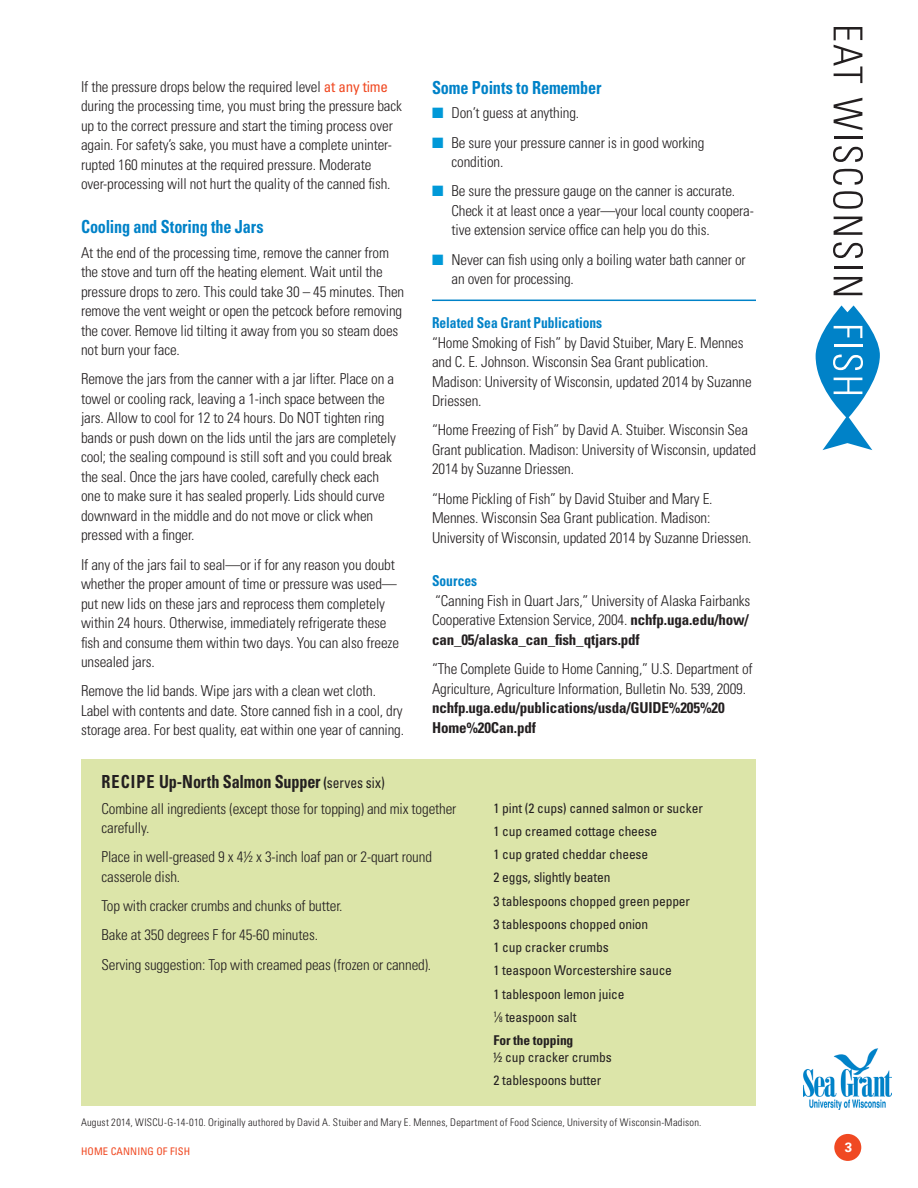
<style>
.page{position:relative;width:918px;height:1188px;background:#fff}
.page>*{position:absolute;margin:0;border:0;box-sizing:border-box;transform-origin:0 0}
.SUBHEAD{font:700 condensed 18px "Univers LT Std";letter-spacing:-.01em;color:#0082c8;scale:.9 1}
.SUBHEAD-2{font:700 condensed 18px "Univers LT Std";letter-spacing:-.005em;color:#231f20;scale:.9 1}
.text{font:300 condensed 15px/19.5px "Univers LT Std";letter-spacing:-.01em;color:#231f20}
.bulleted_text{font:300 condensed 15px/19.5px "Univers LT Std";letter-spacing:-.01em;color:#231f20}
.sources{font:700 condensed 15px "Univers LT Std";color:#0082c8;scale:.9 1}
.ingredients{font:condensed 13.5px/16.5px "Univers LT Std";letter-spacing:-.01em;color:#231f20}
.t1{font:700 13.5px "Univers LT Std";color:#fff}
.DATE_and_PUB_no{font:300 condensed 10.5px "Univers LT Std";letter-spacing:.02em;color:#231f20}
.t2{font:condensed 10.5px "Univers LT Std";letter-spacing:.01em;color:#f04922}
.s1{font-weight:400;color:#f04922}
.s2{font-size:15px}
.s3{font-weight:400;font-size:15px}
.s4{color:#0099d8}
.s5{font-weight:700}
.s6{font-size:7.8px}
</style>
<div class="page">
<div style="left:834px;top:1134px;width:27px;height:27px;background:#f04922;border-radius:50%"></div>
<svg style="left:834px;top:27px;width:28px;height:56px"></svg>
<svg style="left:834px;top:98px;width:28px;height:32px"></svg>
<hr style="left:834px;top:136px;width:28px;height:3px;background:#231f20">
<svg style="left:833px;top:146px;width:30px;height:16px"></svg>
<svg style="left:833px;top:169px;width:30px;height:16px"></svg>
<svg style="left:833px;top:191px;width:30px;height:18px"></svg>
<svg style="left:834px;top:217px;width:28px;height:18px"></svg>
<svg style="left:833px;top:242px;width:30px;height:16px"></svg>
<hr style="left:834px;top:266px;width:28px;height:2px;background:#231f20">
<svg style="left:834px;top:277px;width:28px;height:18px"></svg>
<svg style="left:816px;top:305px;width:64px;height:145px"></svg>
<img style="left:804px;top:1049px;width:88px;height:61px">
<hr style="left:432px;top:300px;width:324px;height:1px;background:#0082c8">
<div style="left:81px;top:759px;width:675px;height:347px;background:#dce5a9"></div>
<p class="text" style="left:81px;top:77px;width:322px">If the pressure drops below the required level <span class="s1">at any time </span>during the processing time, you must bring the pressure back up to the correct pressure and start the timing process over again. For safety’s sake, you must have a complete uninter&shy;rupted 160 minutes at the required pressure. Moderate over-processing will not hurt the quality of the canned fish.</p>
<p class="SUBHEAD" style="left:81px;top:216px;width:204px">Cooling and Storing the Jars</p>
<p class="text" style="left:81px;top:243px;width:325px">At the end of the processing time, remove the canner from the stove and turn off the heating element. Wait until the pressure drops to zero. This could take 30 – 45 minutes. Then remove the vent weight or open the petcock before removing the cover. Remove lid tilting it away from you so steam does not burn your face.</p>
<p class="text" style="left:81px;top:369px;width:317px">Remove the jars from the canner with a jar lifter. Place on a towel or cooling rack, leaving a 1-inch space between the jars. Allow to cool for 12 to 24 hours. Do NOT tighten ring bands or push down on the lids until the jars are completely cool; the sealing compound is still soft and you could break the seal. Once the jars have cooled, carefully check each one to make sure it has sealed properly. Lids should curve downward in the middle and do not move or click when pressed with a finger.</p>
<p class="text" style="left:81px;top:555px;width:320px">If any of the jars fail to seal—or if for any reason you doubt whether the proper amount of time or pressure was used— put new lids on these jars and reprocess them completely within 24 hours. Otherwise, immediately refrigerate these fish and consume them within two days. You can also freeze unsealed jars.</p>
<p class="text" style="left:81px;top:681px;width:325px">Remove the lid bands. Wipe jars with a clean wet cloth.<br>Label with contents and date. Store canned fish in a cool, dry storage area. For best quality, eat within one year of canning.</p>
<p class="SUBHEAD-2" style="left:102px;top:770px;width:317px">RECIPE Up-North Salmon Supper <span class="s2">(</span><span class="s3">serves six)</span></p>
<p class="SUBHEAD" style="left:432px;top:77px;width:190px">Some Points to Remember</p>
<p class="bulleted_text" style="left:432px;top:103px;width:149px"><span class="s4">■</span> Don’t guess at anything.</p>
<p class="bulleted_text" style="left:452px;top:133px;width:254px;text-indent:-20px"><span class="s4">■</span> Be sure your pressure canner is in good working condition.</p>
<p class="bulleted_text" style="left:452px;top:181px;width:304px;text-indent:-20px"><span class="s4">■</span> Be sure the pressure gauge on the canner is accurate.<br>Check it at least once a year—your local county coopera&shy;tive extension service office can help you do this.</p>
<p class="bulleted_text" style="left:452px;top:250px;width:296px;text-indent:-20px"><span class="s4">■</span> Never can fish using only a boiling water bath canner or an oven for processing.</p>
<p class="sources" style="left:432px;top:314px;width:191px">Related Sea Grant Publications</p>
<p class="text" style="left:432px;top:333px;width:321px">“Home Smoking of Fish” by David Stuiber, Mary E. Mennes and C. E. Johnson. Wisconsin Sea Grant publication.<br>Madison: University of Wisconsin, updated 2014 by Suzanne Driessen.</p>
<p class="text" style="left:432px;top:420px;width:326px">“Home Freezing of Fish” by David A. Stuiber. Wisconsin Sea<br>Grant publication. Madison: University of Wisconsin, updated<br>2014 by Suzanne Driessen.</p>
<p class="text" style="left:432px;top:489px;width:321px">“Home Pickling of Fish” by David Stuiber and Mary E.<br>Mennes. Wisconsin Sea Grant publication. Madison:<br>University of Wisconsin, updated 2014 by Suzanne Driessen.</p>
<p class="sources" style="left:432px;top:572px;width:52px">Sources</p>
<p class="text" style="left:432px;top:591px;width:320px;text-align:justify">“Canning Fish in Quart Jars,” University of Alaska Fairbanks Cooperative Extension Service, 2004. <span class="s5">nchfp.uga.edu/how/ can_05/alaska_can_fish_qtjars.pdf</span></p>
<p class="text" style="left:432px;top:659px;width:322px">“The Complete Guide to Home Canning,” U.S. Department of Agriculture, Agriculture Information, Bulletin No. 539, 2009. <span class="s5">nchfp.uga.edu/publications/usda/GUIDE%205%20<br>Home%20Can.pdf</span></p>
<p class="text" style="left:102px;top:799px;width:356px">Combine all ingredients (except those for topping) and mix together carefully.</p>
<p class="text" style="left:102px;top:847px;width:332px">Place in well-greased 9 x 41/2 x 3-inch loaf pan or 2-quart round casserole dish.</p>
<p class="text" style="left:102px;top:896px;width:243px">Top with cracker crumbs and chunks of butter.</p>
<p class="text" style="left:102px;top:925px;width:218px">Bake at 350 degrees F for 45-60 minutes.</p>
<p class="text" style="left:102px;top:955px;width:331px">Serving suggestion: Top with creamed peas (frozen or canned).</p>
<p class="ingredients" style="left:494px;top:799px;width:211px">1 pint (2 cups) canned salmon or sucker</p>
<p class="ingredients" style="left:494px;top:823px;width:165px">1 cup creamed cottage cheese</p>
<p class="ingredients" style="left:494px;top:846px;width:156px">1 cup grated cheddar cheese</p>
<p class="ingredients" style="left:494px;top:869px;width:118px">2 eggs, slightly beaten</p>
<p class="ingredients" style="left:494px;top:892px;width:198px">3 tablespoons chopped green pepper</p>
<p class="ingredients" style="left:494px;top:916px;width:156px">3 tablespoons chopped onion</p>
<p class="ingredients" style="left:494px;top:939px;width:117px">1 cup cracker crumbs</p>
<p class="ingredients" style="left:494px;top:962px;width:180px">1 teaspoon Worcestershire sauce</p>
<p class="ingredients" style="left:494px;top:985px;width:133px">1 tablespoon lemon juice</p>
<p class="ingredients" style="left:494px;top:1009px;width:84px"><sup>1</sup>⁄<span class="s6">8</span> teaspoon salt</p>
<p class="ingredients" style="left:494px;top:1032px;width:120px"><span class="s5">For the topping<br></span>1/2 cup cracker crumbs</p>
<p class="ingredients" style="left:494px;top:1072px;width:109px">2 tablespoons butter</p>
<p class="DATE_and_PUB_no" style="left:81px;top:1116px;width:622px">August 2014, WISCU-G-14-010. Originally authored by David A. Stuiber and Mary E. Mennes, Department of Food Science, University of Wisconsin-Madison.</p>
<p class="t2" style="left:81px;top:1144px;width:111px">HOME CANNING OF FISH</p>
<p class="t1" style="left:845px;top:1140px;width:9px">3</p>
</div>
